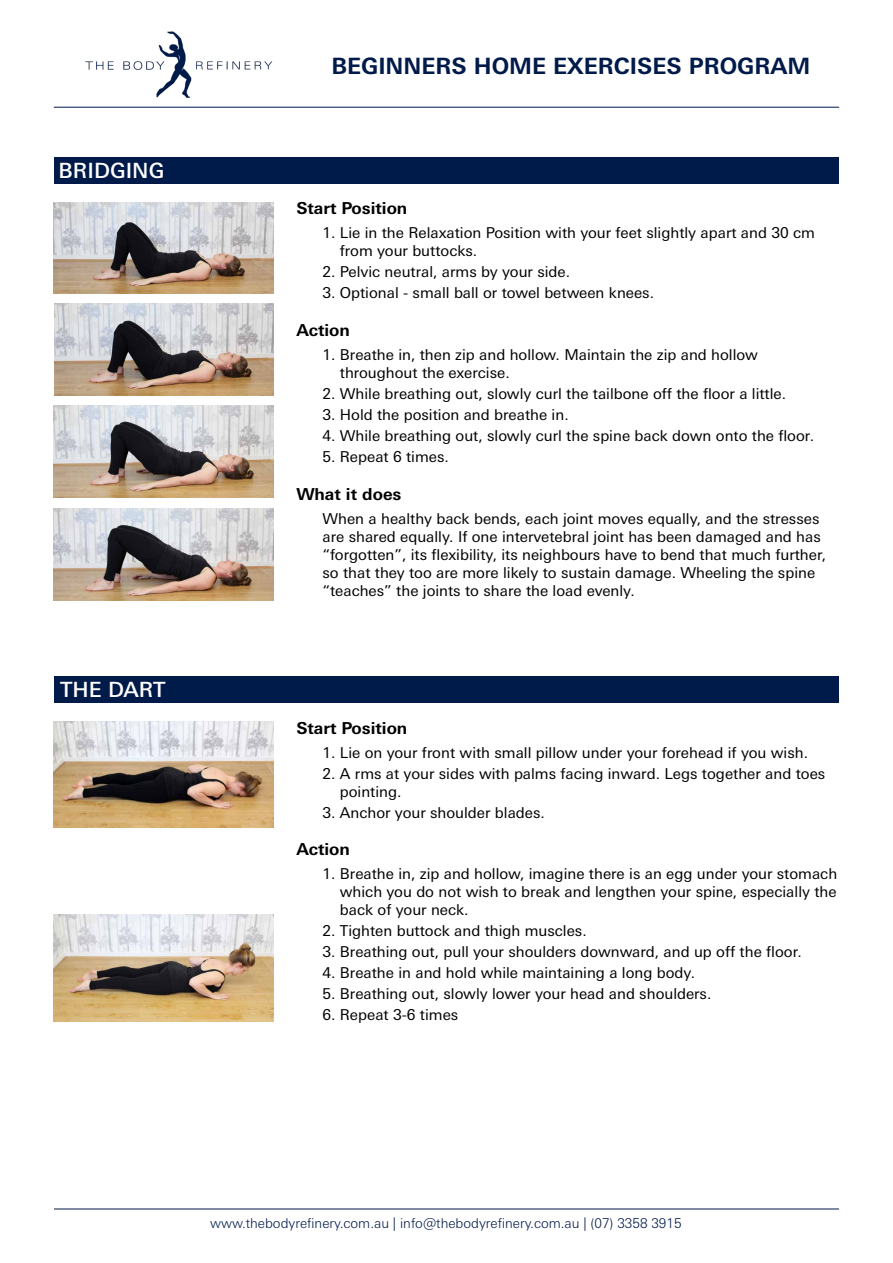
<style>
.page{position:relative;width:893px;height:1263px;background:#fff}
.page>*{position:absolute;margin:0;border:0;box-sizing:border-box;transform-origin:0 0}
.t1{font:700 22.5px "LT Univers";color:#001a49}
.t2{font:500 21px "LT Univers";color:#fff}
.t3{font:700 16.5px "LT Univers";color:#000}
.t4{font:15px/18px "LT Univers";color:#000}
.t5{font:300 13.5px "LT Univers";color:#001a49}
</style>
<div class="page">
<hr style="left:54px;top:1208px;width:785px;height:1px;background:#001a49">
<div style="left:55px;top:676px;width:784px;height:27px;background:#001a49"></div>
<div style="left:54px;top:157px;width:784px;height:27px;background:#001a49"></div>
<img style="left:85px;top:31px;width:188px;height:67px">
<hr style="left:54px;top:107px;width:785px;height:1px;background:#001a49">
<img style="left:54px;top:915px;width:219px;height:106px">
<img style="left:54px;top:721px;width:220px;height:106px">
<img style="left:54px;top:304px;width:220px;height:91px">
<img style="left:54px;top:406px;width:219px;height:91px">
<img style="left:54px;top:509px;width:219px;height:91px">
<img style="left:54px;top:202px;width:219px;height:92px">
<h2 class="t2" style="left:59px;top:158px;width:107px">BRIDGING</h2>
<h2 class="t2" style="left:60px;top:677px;width:107px">THE DART</h2>
<h1 class="t1" style="left:331px;top:53px;width:481px">BEGINNERS HOME EXERCISES PROGRAM</h1>
<p class="t3" style="left:296px;top:199px;width:113px">Start Position</p>
<p class="t4" style="left:340px;top:224px;width:477px;text-indent:-17px">1. Lie in the Relaxation Position with your feet slightly apart and 30 cm from your buttocks.</p>
<p class="t4" style="left:322px;top:263px;width:249px">2. Pelvic neutral, arms by your side.</p>
<p class="t4" style="left:322px;top:284px;width:333px">3. Optional - small ball or towel between knees.</p>
<p class="t3" style="left:296px;top:320px;width:55px">Action</p>
<p class="t4" style="left:340px;top:346px;width:419px;text-indent:-17px">1. Breathe in, then zip and hollow. Maintain the zip and hollow throughout the exercise.</p>
<p class="t4" style="left:322px;top:385px;width:465px">2. While breathing out, slowly curl the tailbone off the floor a little.</p>
<p class="t4" style="left:322px;top:406px;width:248px">3. Hold the position and breathe in.</p>
<p class="t4" style="left:322px;top:427px;width:493px">4. While breathing out, slowly curl the spine back down onto the floor.</p>
<p class="t4" style="left:322px;top:448px;width:128px">5. Repeat 6 times.</p>
<p class="t3" style="left:296px;top:485px;width:107px">What it does</p>
<p class="t4" style="left:322px;top:510px;width:505px">When a healthy back bends, each joint moves equally, and the stresses are shared equally. If one intervetebral joint has been damaged and has “forgotten”, its flexibility, its neighbours have to bend that much further, so that they too are more likely to sustain damage. Wheeling the spine “teaches” the joints to share the load evenly.</p>
<p class="t3" style="left:296px;top:718px;width:113px">Start Position</p>
<p class="t4" style="left:322px;top:743px;width:487px">1. Lie on your front with small pillow under your forehead if you wish.</p>
<p class="t4" style="left:340px;top:764px;width:487px;text-indent:-17px">2. A rms at your sides with palms facing inward. Legs together and toes pointing.</p>
<p class="t4" style="left:322px;top:803px;width:224px">3. Anchor your shoulder blades.</p>
<p class="t3" style="left:296px;top:840px;width:55px">Action</p>
<p class="t4" style="left:340px;top:865px;width:499px;text-align:justify;text-indent:-17px">1. Breathe in, zip and hollow, imagine there is an egg under your stomach which you do not wish to break and lengthen your spine, especially the back of your neck.</p>
<p class="t4" style="left:322px;top:922px;width:266px">2. Tighten buttock and thigh muscles.</p>
<p class="t4" style="left:322px;top:943px;width:481px">3. Breathing out, pull your shoulders downward, and up off the floor.</p>
<p class="t4" style="left:322px;top:964px;width:374px">4. Breathe in and hold while maintaining a long body.</p>
<p class="t4" style="left:322px;top:985px;width:390px">5. Breathing out, slowly lower your head and shoulders.</p>
<p class="t4" style="left:322px;top:1006px;width:137px">6. Repeat 3-6 times</p>
<p class="t5" style="left:210px;top:1215px;width:473px">www.thebodyrefinery.com.au | info@thebodyrefinery.com.au | (07) 3358 3915</p>
</div>
